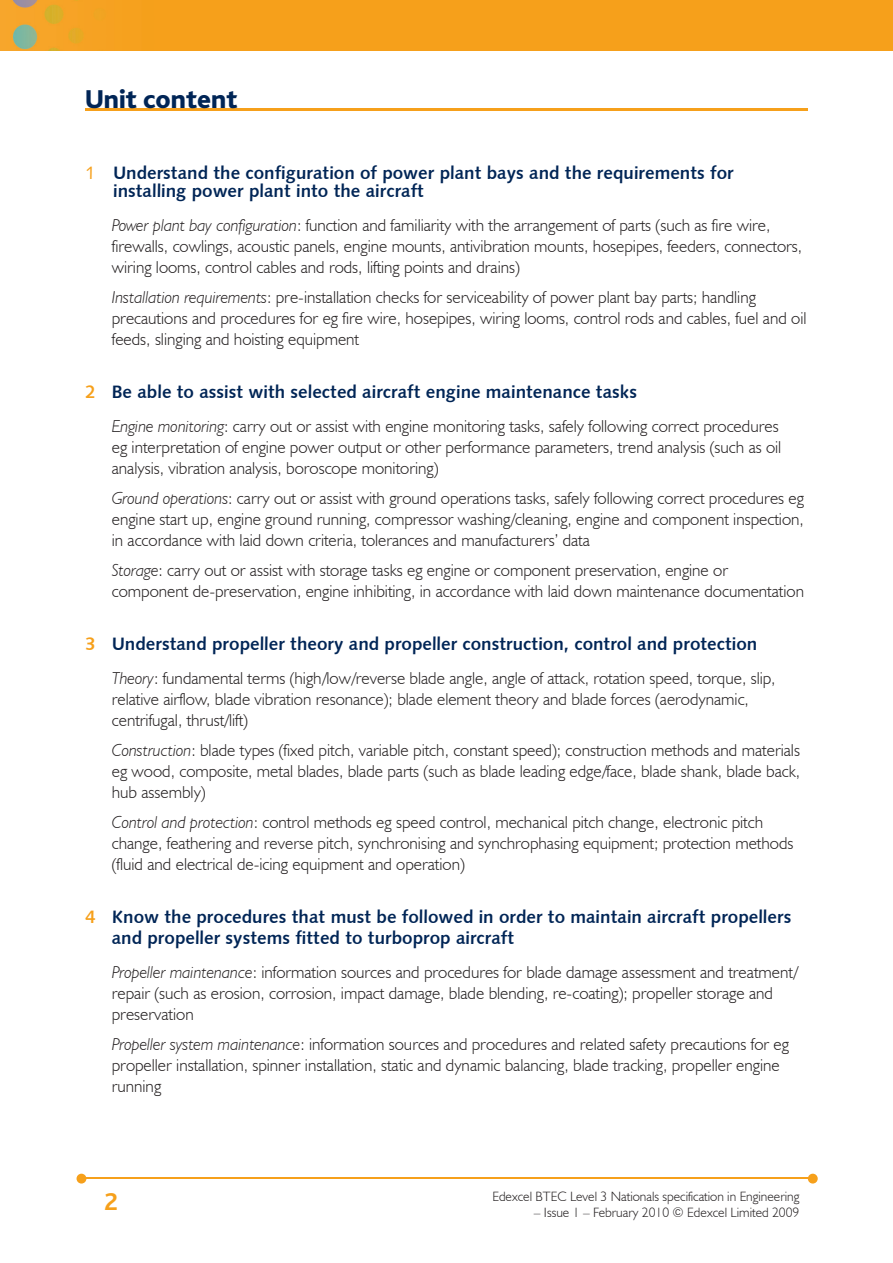
<style>
.page{position:relative;width:893px;height:1263px;background:#fff}
.page>*{position:absolute;margin:0;border:0;box-sizing:border-box;transform-origin:0 0}
.t1{font:800 27px "Bliss";color:#002556}
.t2{font:700 25.5px "Bliss";color:#f6a01b}
.t3{font:18px/18px "Humanist 531 BT Bold A";color:#002556}
.t4{font:300 17.25px/21px "Humanist 521 BT";color:#231f20}
.t5{font:300 13.5px "Humanist 521 BT";color:#231f20}
.s1{font-family:"Humanist 531 BT Roman A";color:#f6a01b}
.s2{font-style:italic}
.s3{color:#f6a01b}
</style>
<div class="page">
<img style="left:0;top:0;width:893px;height:51px">
<hr style="left:82px;top:1178px;width:728px;height:1px;background:#f6a01b">
<svg style="left:808px;top:1174px;width:10px;height:9px"></svg>
<svg style="left:77px;top:1174px;width:9px;height:9px"></svg>
<hr style="left:85px;top:108px;width:723px;height:2px;background:#f6a01b">
<h1 class="t1" style="left:85px;top:85px;width:154px">Unit content</h1>
<p class="t3" style="left:113px;top:163px;width:622px;text-indent:-28px"><span class="s1">1</span> Understand the configuration of power plant bays and the requirements for installing power plant into the aircraft</p>
<p class="t4" style="left:112px;top:214px;width:692px"><span class="s2">Power plant bay configuration</span>: function and familiarity with the arrangement of parts (such as fire wire, firewalls, cowlings, acoustic panels, engine mounts, antivibration mounts, hosepipes, feeders, connectors, wiring looms, control cables and rods, lifting points and drains)</p>
<p class="t4" style="left:112px;top:286px;width:696px"><span class="s2">Installation requirements</span>: pre-installation checks for serviceability of power plant bay parts; handling precautions and procedures for eg fire wire, hosepipes, wiring looms, control rods and cables, fuel and oil feeds, slinging and hoisting equipment</p>
<p class="t3" style="left:85px;top:382px;width:554px"><span class="s3">2</span> Be able to assist with selected aircraft engine maintenance tasks</p>
<p class="t4" style="left:112px;top:415px;width:671px"><span class="s2">Engine monitoring</span>: carry out or assist with engine monitoring tasks, safely following correct procedures eg interpretation of engine power output or other performance parameters, trend analysis (such as oil analysis, vibration analysis, boroscope monitoring)</p>
<p class="t4" style="left:112px;top:487px;width:694px;text-align:justify"><span class="s2">Ground operations</span>: carry out or assist with ground operations tasks, safely following correct procedures eg engine start up, engine ground running, compressor washing/cleaning, engine and component inspection, in accordance with laid down criteria, tolerances and manufacturers’ data</p>
<p class="t4" style="left:112px;top:559px;width:694px"><span class="s2">Storage</span>: carry out or assist with storage tasks eg engine or component preservation, engine or component de-preservation, engine inhibiting, in accordance with laid down maintenance documentation</p>
<p class="t3" style="left:85px;top:634px;width:674px"><span class="s3">3</span> Understand propeller theory and propeller construction, control and protection</p>
<p class="t4" style="left:112px;top:667px;width:665px"><span class="s2">Theory</span>: fundamental terms (high/low/reverse blade angle, angle of attack, rotation speed, torque, slip, relative airflow, blade vibration resonance); blade element theory and blade forces (aerodynamic, centrifugal, thrust/lift)</p>
<p class="t4" style="left:112px;top:739px;width:690px;text-align:justify"><span class="s2">Construction</span>: blade types (fixed pitch, variable pitch, constant speed); construction methods and materials eg wood, composite, metal blades, blade parts (such as blade leading edge/face, blade shank, blade back, hub assembly)</p>
<p class="t4" style="left:112px;top:811px;width:683px"><span class="s2">Control and protection</span>: control methods eg speed control, mechanical pitch change, electronic pitch change, feathering and reverse pitch, synchronising and synchrophasing equipment; protection methods (fluid and electrical de-icing equipment and operation)</p>
<p class="t3" style="left:112px;top:906px;width:681px;line-height:21px;text-indent:-27px"><span class="s3">4</span> Know the procedures that must be followed in order to maintain aircraft propellers and propeller systems fitted to turboprop aircraft</p>
<p class="t4" style="left:112px;top:961px;width:687px"><span class="s2">Propeller maintenance</span>: information sources and procedures for blade damage assessment and treatment/ repair (such as erosion, corrosion, impact damage, blade blending, re-coating); propeller storage and preservation</p>
<p class="t4" style="left:112px;top:1033px;width:679px"><span class="s2">Propeller system maintenance</span>: information sources and procedures and related safety precautions for eg propeller installation, spinner installation, static and dynamic balancing, blade tracking, propeller engine running</p>
<h2 class="t2" style="left:104px;top:1189px;width:15px">2</h2>
<p class="t5" style="left:492px;top:1188px;width:309px">Edexcel BTEC Level 3 Nationals specification in Engineering</p>
<p class="t5" style="left:534px;top:1204px;width:267px">– Issue 1 – February 2010 © Edexcel Limited 2009</p>
</div>
